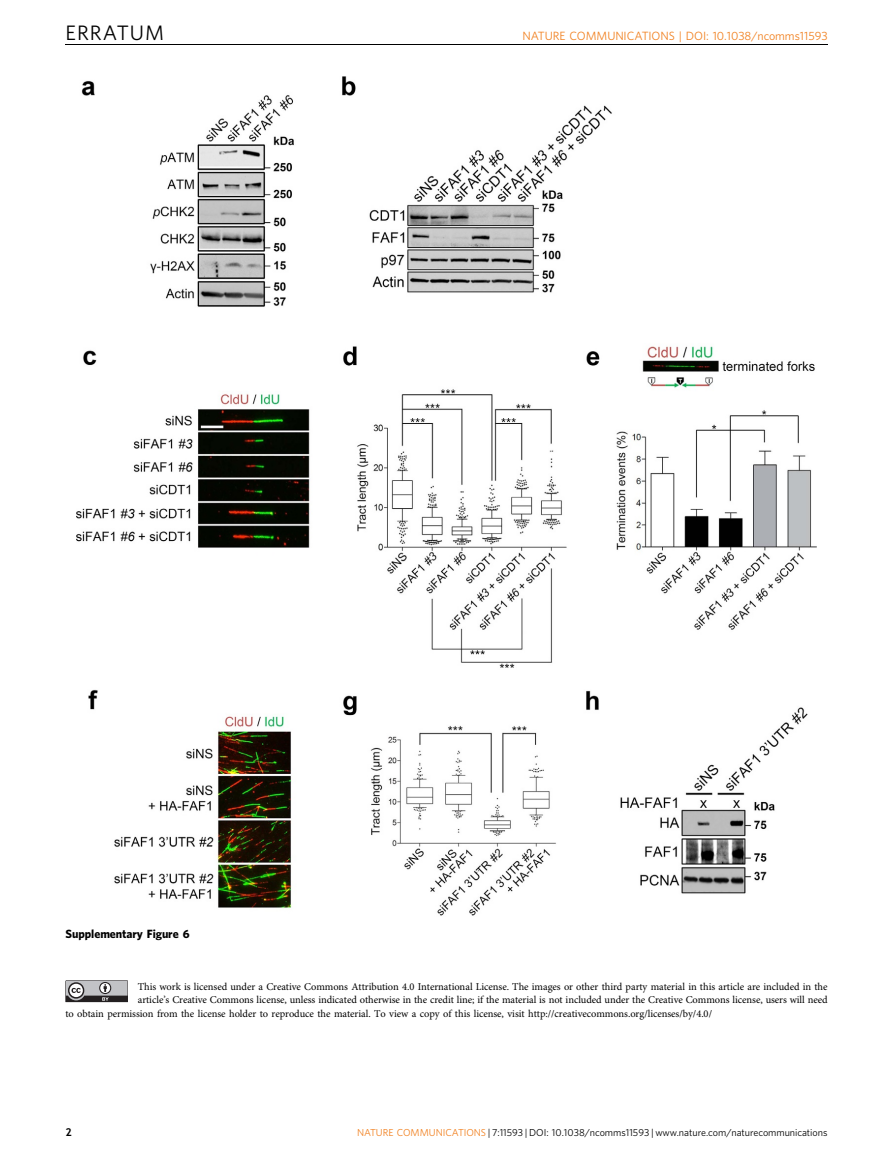
<style>
.page{position:relative;width:893px;height:1174px;background:#fff}
.page>*{position:absolute;margin:0;border:0;box-sizing:border-box;transform-origin:0 0}
.t1{font:20.85px "Adv O Tea 1 a 7398";letter-spacing:.055em;color:#000}
.t2{font:12px "Adv O Tea 1 a 7398";color:#f1801f}
.t3{font:12px "Adv O Tcb 88 df 00";color:#000}
.t4{font:10.8px "Adv T Tda 6 f 6 cb 8.B";color:#000}
.t5{font:10.5px "Adv OT1 ef 757 c 0";color:#000}
.t6{font:10.05px "Adv O Tea 1 a 7398";color:#000}
.s1{color:#f1801f}
</style>
<div class="page">
<svg style="left:65px;top:980px;width:63px;height:22px"></svg>
<img style="left:77px;top:76px;width:739px;height:840px">
<hr style="left:65px;top:44px;width:763px;height:1px;background:#000">
<h1 class="t1" style="left:65px;top:25px;width:100px">ERRATUM</h1>
<p class="t2" style="left:522px;top:32px;width:307px">NATURE COMMUNICATIONS | DOI: 10.1038/ncomms11593</p>
<p class="t3" style="left:65px;top:929px;width:126px">Supplementary Figure 6</p>
<p class="t5" style="left:138px;top:982px;width:691px">This work is licensed under a Creative Commons Attribution 4.0 International License. The images or other third party material in this article are included in the</p>
<p class="t5" style="left:138px;top:995px;width:691px">article’s Creative Commons license, unless indicated otherwise in the credit line; if the material is not included under the Creative Commons license, users will need</p>
<p class="t5" style="left:65px;top:1009px;width:648px">to obtain permission from the license holder to reproduce the material. To view a copy of this license, visit http://creativecommons.org/licenses/by/4.0/</p>
<p class="t4" style="left:65px;top:1128px;width:8px">2</p>
<p class="t6" style="left:357px;top:1128px;width:472px"><span class="s1">NATURE COMMUNICATIONS</span> | 7:11593 | DOI: 10.1038/ncomms11593 | www.nature.com/naturecommunications</p>
</div>
